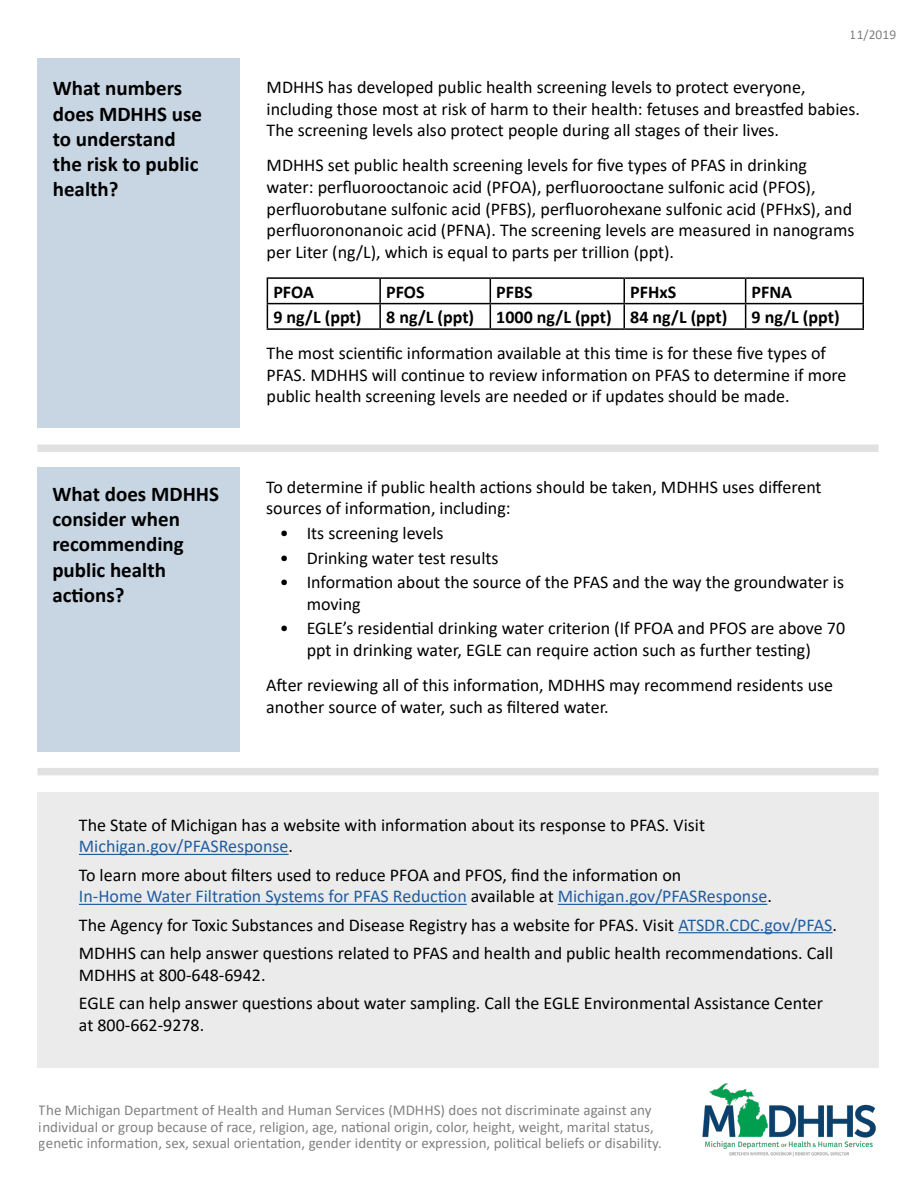
<style>
.page{position:relative;width:918px;height:1188px;background:#fff}
.page>*{position:absolute;margin:0;border:0;box-sizing:border-box;transform-origin:0 0}
.t1{font:700 21px/25.2px "Calibri";color:#000}
.t2{font:18px/21.6px "Calibri";color:#000}
.t3{font:700 18px "Calibri";color:#000}
.t4{font:15px/16.5px "Calibri";color:#000}
.t5{font:13.5px "Calibri";color:#000}
.s1{color:#215e9e}
</style>
<div class="page">
<div style="left:37px;top:792px;width:842px;height:276px;background:#ebebec"></div>
<hr style="left:79px;top:854px;width:210px;height:1px;background:#215e9e">
<hr style="left:79px;top:904px;width:388px;height:1px;background:#215e9e">
<hr style="left:558px;top:904px;width:209px;height:1px;background:#215e9e">
<hr style="left:678px;top:932px;width:155px;height:1px;background:#215e9e">
<div style="left:38px;top:445px;width:840px;height:6px;background:#e1e1e1"></div>
<img style="left:702px;top:1083px;width:174px;height:74px">
<hr style="left:267px;top:277px;width:113px;height:2px;background:#000">
<hr style="left:380px;top:277px;width:110px;height:2px;background:#000">
<hr style="left:379px;top:279px;width:2px;height:24px;background:#000">
<hr style="left:490px;top:277px;width:134px;height:2px;background:#000">
<hr style="left:624px;top:277px;width:122px;height:2px;background:#000">
<hr style="left:623px;top:279px;width:2px;height:24px;background:#000">
<hr style="left:746px;top:277px;width:118px;height:2px;background:#000">
<hr style="left:862px;top:279px;width:2px;height:24px;background:#000">
<hr style="left:267px;top:303px;width:113px;height:1px;background:#000">
<svg style="left:267px;top:279px;width:1px;height:49px"></svg>
<hr style="left:380px;top:303px;width:110px;height:1px;background:#000">
<hr style="left:379px;top:304px;width:2px;height:24px;background:#000">
<hr style="left:490px;top:303px;width:134px;height:1px;background:#000">
<svg style="left:490px;top:279px;width:1px;height:49px"></svg>
<hr style="left:624px;top:303px;width:122px;height:1px;background:#000">
<hr style="left:623px;top:304px;width:2px;height:24px;background:#000">
<hr style="left:746px;top:303px;width:118px;height:1px;background:#000">
<svg style="left:745px;top:279px;width:1px;height:49px"></svg>
<hr style="left:862px;top:304px;width:2px;height:24px;background:#000">
<hr style="left:267px;top:328px;width:113px;height:2px;background:#000">
<hr style="left:380px;top:328px;width:110px;height:2px;background:#000">
<hr style="left:490px;top:328px;width:134px;height:2px;background:#000">
<hr style="left:624px;top:328px;width:122px;height:2px;background:#000">
<hr style="left:746px;top:328px;width:118px;height:2px;background:#000">
<div style="left:37px;top:58px;width:203px;height:370px;background:#c8d5e3"></div>
<div style="left:37px;top:467px;width:203px;height:285px;background:#c8d5e3"></div>
<div style="left:38px;top:769px;width:840px;height:6px;background:#e1e1e1"></div>
<p class="t1" style="left:53px;top:76px;width:151px">What numbers does MDHHS use to understand the risk to public health?</p>
<p class="t1" style="left:52px;top:481px;width:168px">What does MDHHS consider when recommending public health actions?</p>
<p class="t5" style="left:850px;top:25px;width:48px">11/2019</p>
<p class="t2" style="left:267px;top:76px;width:595px">MDHHS has developed public health screening levels to protect everyone, including those most at risk of harm to their health: fetuses and breastfed babies.<br>The screening levels also protect people during all stages of their lives.</p>
<p class="t2" style="left:267px;top:154px;width:589px">MDHHS set public health screening levels for five types of PFAS in drinking water: perfluorooctanoic acid (PFOA), perfluorooctane sulfonic acid (PFOS), perfluorobutane sulfonic acid (PFBS), perfluorohexane sulfonic acid (PFHxS), and perfluorononanoic acid (PFNA). The screening levels are measured in nanograms per Liter (ng/L), which is equal to parts per trillion (ppt).</p>
<p class="t3" style="left:273px;top:279px;width:42px">PFOA</p>
<p class="t3" style="left:386px;top:279px;width:40px">PFOS</p>
<p class="t3" style="left:496px;top:279px;width:38px">PFBS</p>
<p class="t3" style="left:630px;top:279px;width:47px">PFHxS</p>
<p class="t3" style="left:752px;top:279px;width:42px">PFNA</p>
<p class="t3" style="left:273px;top:304px;width:90px">9 ng/L (ppt)</p>
<p class="t3" style="left:386px;top:304px;width:343px">8 ng/L (ppt) 1000 ng/L (ppt) 84 ng/L (ppt)</p>
<p class="t3" style="left:752px;top:304px;width:90px">9 ng/L (ppt)</p>
<p class="t2" style="left:267px;top:342px;width:581px">The most scientific information available at this time is for these five types of<br>PFAS. MDHHS will continue to review information on PFAS to determine if more public health screening levels are needed or if updates should be made.</p>
<p class="t2" style="left:266px;top:476px;width:557px">To determine if public health actions should be taken, MDHHS uses different sources of information, including:</p>
<p class="t2" style="left:280px;top:522px;width:165px">• Its screening levels</p>
<p class="t2" style="left:280px;top:546px;width:220px">• Drinking water test results</p>
<p class="t2" style="left:307px;top:571px;width:539px;text-indent:-27px">• Information about the source of the PFAS and the way the groundwater is moving</p>
<p class="t2" style="left:280px;top:617px;width:567px;text-align:center">• EGLE’s residential drinking water criterion (If PFOA and PFOS are above 70 ppt in drinking water, EGLE can require action such as further testing)</p>
<p class="t2" style="left:266px;top:674px;width:568px">After reviewing all of this information, MDHHS may recommend residents use another source of water, such as filtered water.</p>
<p class="t2" style="left:79px;top:814px;width:628px">The State of Michigan has a website with information about its response to PFAS. Visit<br><span class="s1">Michigan.gov/PFASResponse</span>.</p>
<p class="t2" style="left:79px;top:864px;width:694px">To learn more about filters used to reduce PFOA and PFOS, find the information on<br><span class="s1">In-Home Water Filtration Systems for PFAS Reduction</span> available at <span class="s1">Michigan.gov/PFASResponse</span>.</p>
<p class="t2" style="left:79px;top:910px;width:760px;line-height:28.3px">The Agency for Toxic Substances and Disease Registry has a website for PFAS. Visit <span class="s1">ATSDR.CDC.gov/PFAS</span>.<br>MDHHS can help answer questions related to PFAS and health and public health recommendations. Call</p>
<p class="t2" style="left:79px;top:960px;width:746px;line-height:28.3px">MDHHS at 800-648-6942.<br>EGLE can help answer questions about water sampling. Call the EGLE Environmental Assistance Center</p>
<p class="t2" style="left:79px;top:1013px;width:127px">at 800-662-9278.</p>
<p class="t4" style="left:39px;top:1102px;width:625px">The Michigan Department of Health and Human Services (MDHHS) does not discriminate against any individual or group because of race, religion, age, national origin, color, height, weight, marital status, genetic information, sex, sexual orientation, gender identity or expression, political beliefs or disability.</p>
</div>
